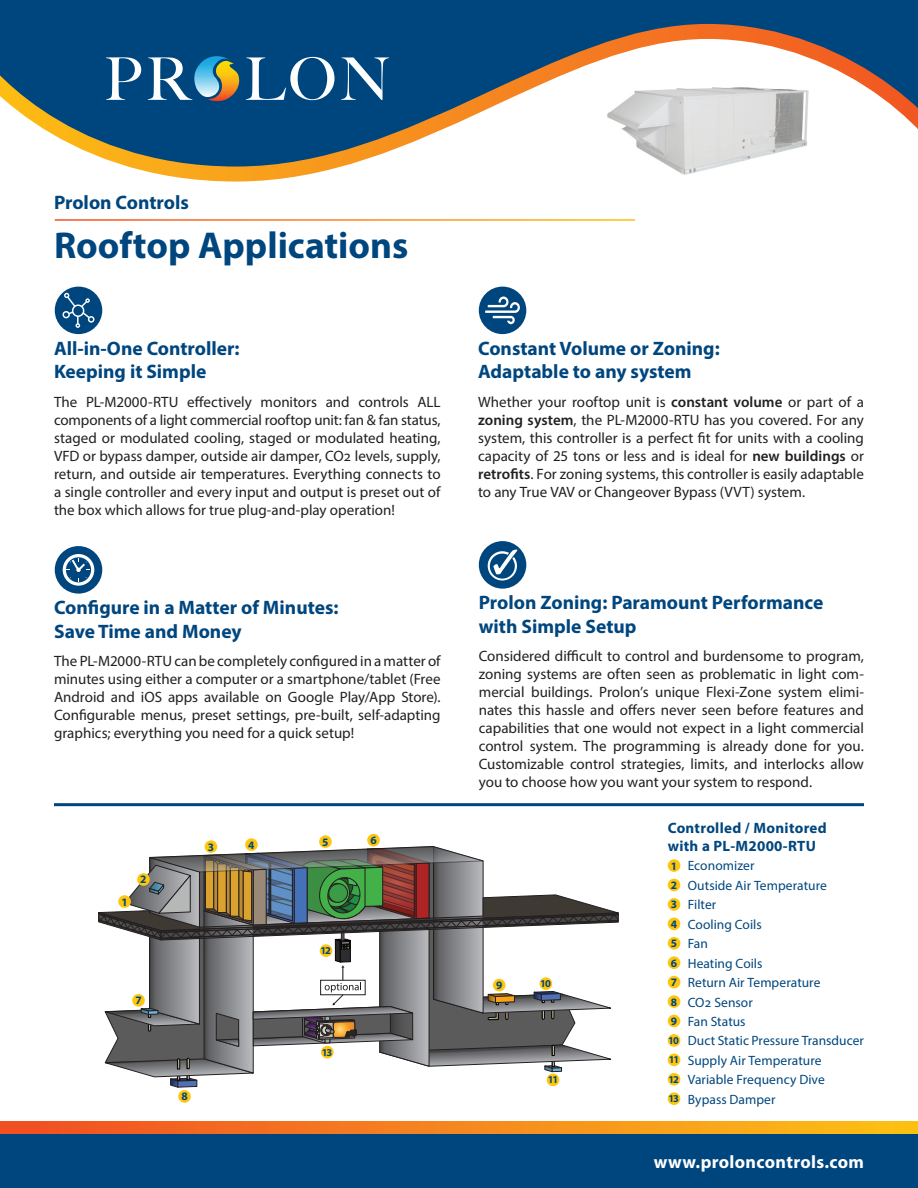
<style>
.page{position:relative;width:918px;height:1188px;background:#fff}
.page>*{position:absolute;margin:0;border:0;box-sizing:border-box;transform-origin:0 0}
.t1{font:700 37.5px "Myriad Pro";color:#00467e}
.t2{font:700 19.5px/23.4px "Myriad Pro";color:#00467e}
.t3{font:700 18px "Myriad Pro";letter-spacing:.02em;color:#fff}
.t4{font:15px/18px "Myriad Pro";color:#231f20;text-align:justify}
.t5{font:700 15px/18px "Myriad Pro";letter-spacing:.02em;color:#00467e}
.t6{font:13.5px/19.5px "Myriad Pro";color:#00467e}
.t7{font:700 11.4px "Myriad Pro";color:#00467e}
.t8{font:700 10.5px "Myriad Pro";letter-spacing:-.1em;color:#00467e}
.s1{font-weight:600}
</style>
<div class="page">
<svg style="left:98px;top:846px;width:521px;height:242px"></svg>
<div style="left:0;top:0;width:918px;height:16px;background:#00467e"></div>
<svg style="left:0;top:16px;width:918px;height:166px"></svg>
<div style="left:0;top:1134px;width:918px;height:54px;background:#00467e"></div>
<svg style="left:0;top:1121px;width:918px;height:13px;background:#f5871d"></svg>
<hr style="left:54px;top:803px;width:810px;height:3px;background:#00467e">
<div style="left:479px;top:287px;width:47px;height:47px;background:#00467e;border-radius:50%"></div>
<div style="left:479px;top:541px;width:47px;height:48px;background:#00467e;border-radius:50%"></div>
<div style="left:55px;top:287px;width:47px;height:47px;background:#00467e;border-radius:50%"></div>
<div style="left:55px;top:546px;width:47px;height:48px;background:#00467e;border-radius:50%"></div>
<svg style="left:63px;top:554px;width:31px;height:32px"></svg>
<div style="left:668px;top:859px;width:12px;height:13px;background:#fec60d;border-radius:50%"></div>
<div style="left:118px;top:895px;width:13px;height:13px;background:#fec60d;border-radius:50%"></div>
<div style="left:668px;top:976px;width:12px;height:12px;background:#fec60d;border-radius:50%"></div>
<div style="left:132px;top:994px;width:13px;height:13px;background:#fec60d;border-radius:50%"></div>
<div style="left:668px;top:995px;width:12px;height:13px;background:#fec60d;border-radius:50%"></div>
<div style="left:178px;top:1090px;width:13px;height:13px;background:#fec60d;border-radius:50%"></div>
<div style="left:668px;top:1015px;width:12px;height:12px;background:#fec60d;border-radius:50%"></div>
<div style="left:493px;top:979px;width:13px;height:12px;background:#fec60d;border-radius:50%"></div>
<div style="left:668px;top:1034px;width:12px;height:13px;background:#fec60d;border-radius:50%"></div>
<div style="left:540px;top:977px;width:12px;height:13px;background:#fec60d;border-radius:50%"></div>
<div style="left:668px;top:1054px;width:12px;height:12px;background:#fec60d;border-radius:50%"></div>
<div style="left:547px;top:1074px;width:12px;height:12px;background:#fec60d;border-radius:50%"></div>
<div style="left:668px;top:1073px;width:12px;height:13px;background:#fec60d;border-radius:50%"></div>
<div style="left:320px;top:944px;width:12px;height:13px;background:#fec60d;border-radius:50%"></div>
<div style="left:668px;top:1092px;width:12px;height:13px;background:#fec60d;border-radius:50%"></div>
<div style="left:321px;top:1046px;width:13px;height:12px;background:#fec60d;border-radius:50%"></div>
<div style="left:668px;top:879px;width:12px;height:12px;background:#fec60d;border-radius:50%"></div>
<div style="left:137px;top:873px;width:13px;height:13px;background:#fec60d;border-radius:50%"></div>
<div style="left:668px;top:898px;width:12px;height:13px;background:#fec60d;border-radius:50%"></div>
<div style="left:205px;top:840px;width:12px;height:13px;background:#fec60d;border-radius:50%"></div>
<div style="left:668px;top:918px;width:12px;height:12px;background:#fec60d;border-radius:50%"></div>
<div style="left:245px;top:838px;width:13px;height:13px;background:#fec60d;border-radius:50%"></div>
<div style="left:668px;top:937px;width:12px;height:13px;background:#fec60d;border-radius:50%"></div>
<div style="left:319px;top:835px;width:13px;height:13px;background:#fec60d;border-radius:50%"></div>
<div style="left:668px;top:956px;width:12px;height:13px;background:#fec60d;border-radius:50%"></div>
<div style="left:367px;top:834px;width:13px;height:12px;background:#fec60d;border-radius:50%"></div>
<svg style="left:485px;top:296px;width:35px;height:28px"></svg>
<svg style="left:62px;top:293px;width:33px;height:35px"></svg>
<svg style="left:488px;top:549px;width:29px;height:32px"></svg>
<img style="left:607px;top:87px;width:202px;height:88px">
<h2 class="t2" style="left:54px;top:190px;width:136px">Prolon Controls</h2>
<h1 class="t1" style="left:54px;top:221px;width:356px">Rooftop Applications</h1>
<h2 class="t2" style="left:54px;top:336px;width:187px">All-in-One Controller:<br>Keeping it Simple</h2>
<p class="t4" style="left:54px;top:392px;width:388px">The PL-M2000-RTU effectively monitors and controls ALL components of a light commercial rooftop unit: fan &amp; fan status, staged or modulated cooling, staged or modulated heating, VFD or bypass damper, outside air damper, CO2 levels, supply, return, and outside air temperatures. Everything connects to a single controller and every input and output is preset out of the box which allows for true plug-and-play operation!</p>
<h2 class="t2" style="left:54px;top:595px;width:286px">Configure in a Matter of Minutes:<br>Save Time and Money</h2>
<p class="t4" style="left:54px;top:652px;width:388px">The PL-M2000-RTU can be completely configured in a matter of minutes using either a computer or a smartphone/tablet (Free Android and iOS apps available on Google Play/App Store).<br>Configurable menus, preset settings, pre-built, self-adapting graphics; everything you need for a quick setup!</p>
<p class="t7" style="left:208px;top:839px;width:8px">3</p>
<p class="t7" style="left:248px;top:837px;width:8px">4</p>
<p class="t7" style="left:322px;top:834px;width:8px">5</p>
<p class="t7" style="left:370px;top:833px;width:8px">6</p>
<h2 class="t2" style="left:478px;top:336px;width:243px">Constant Volume or Zoning:<br>Adaptable to any system</h2>
<p class="t4" style="left:478px;top:392px;width:387px">Whether your rooftop unit is <span class="s1">constant volume</span> or part of a <span class="s1">zoning system</span>, the PL-M2000-RTU has you covered. For any system, this controller is a perfect fit for units with a cooling capacity of 25 tons or less and is ideal for <span class="s1">new buildings</span> or <span class="s1">retrofits</span>. For zoning systems, this controller is easily adaptable to any True VAV or Changeover Bypass (VVT) system.</p>
<h2 class="t2" style="left:479px;top:590px;width:346px">Prolon Zoning: Paramount Performance with Simple Setup</h2>
<p class="t4" style="left:479px;top:647px;width:387px">Considered difficult to control and burdensome to program, zoning systems are often seen as problematic in light com&shy;mercial buildings. Prolon’s unique Flexi-Zone system elimi&shy;nates this hassle and offers never seen before features and capabilities that one would not expect in a light commercial control system. The programming is already done for you.<br>Customizable control strategies, limits, and interlocks allow you to choose how you want your system to respond.</p>
<p class="t5" style="left:668px;top:819px;width:160px">Controlled / Monitored with a PL-M2000-RTU</p>
<p class="t7" style="left:121px;top:894px;width:8px">1</p>
<p class="t7" style="left:140px;top:872px;width:8px">2</p>
<p class="t8" style="left:320px;top:944px;width:12px">12</p>
<p class="t7" style="left:496px;top:978px;width:8px">9</p>
<p class="t8" style="left:540px;top:977px;width:12px">10</p>
<p class="t7" style="left:671px;top:858px;width:8px">1</p>
<p class="t7" style="left:671px;top:878px;width:8px">2</p>
<p class="t7" style="left:671px;top:897px;width:8px">3</p>
<p class="t7" style="left:671px;top:917px;width:8px">4</p>
<p class="t7" style="left:671px;top:936px;width:8px">5</p>
<p class="t7" style="left:671px;top:955px;width:8px">6</p>
<p class="t7" style="left:671px;top:975px;width:8px">7</p>
<p class="t7" style="left:135px;top:993px;width:8px">7</p>
<p class="t7" style="left:671px;top:994px;width:8px">8</p>
<p class="t7" style="left:671px;top:1014px;width:8px">9</p>
<p class="t7" style="left:181px;top:1089px;width:8px">8</p>
<p class="t8" style="left:322px;top:1045px;width:12px">13</p>
<p class="t8" style="left:668px;top:1034px;width:12px">10</p>
<p class="t8" style="left:669px;top:1053px;width:12px">11</p>
<p class="t8" style="left:548px;top:1073px;width:12px">11</p>
<p class="t8" style="left:669px;top:1073px;width:12px">12</p>
<p class="t8" style="left:669px;top:1092px;width:12px">13</p>
<p class="t6" style="left:688px;top:856px;width:178px">Economizer<br>Outside Air Temperature<br>Filter<br>Cooling Coils<br>Fan<br>Heating Coils<br>Return Air Temperature<br>CO2 Sensor<br>Fan Status<br>Duct Static Pressure Transducer<br>Supply Air Temperature<br>Variable Frequency Dive<br>Bypass Damper</p>
<p class="t3" style="left:654px;top:1150px;width:212px">www.proloncontrols.com</p>
</div>
